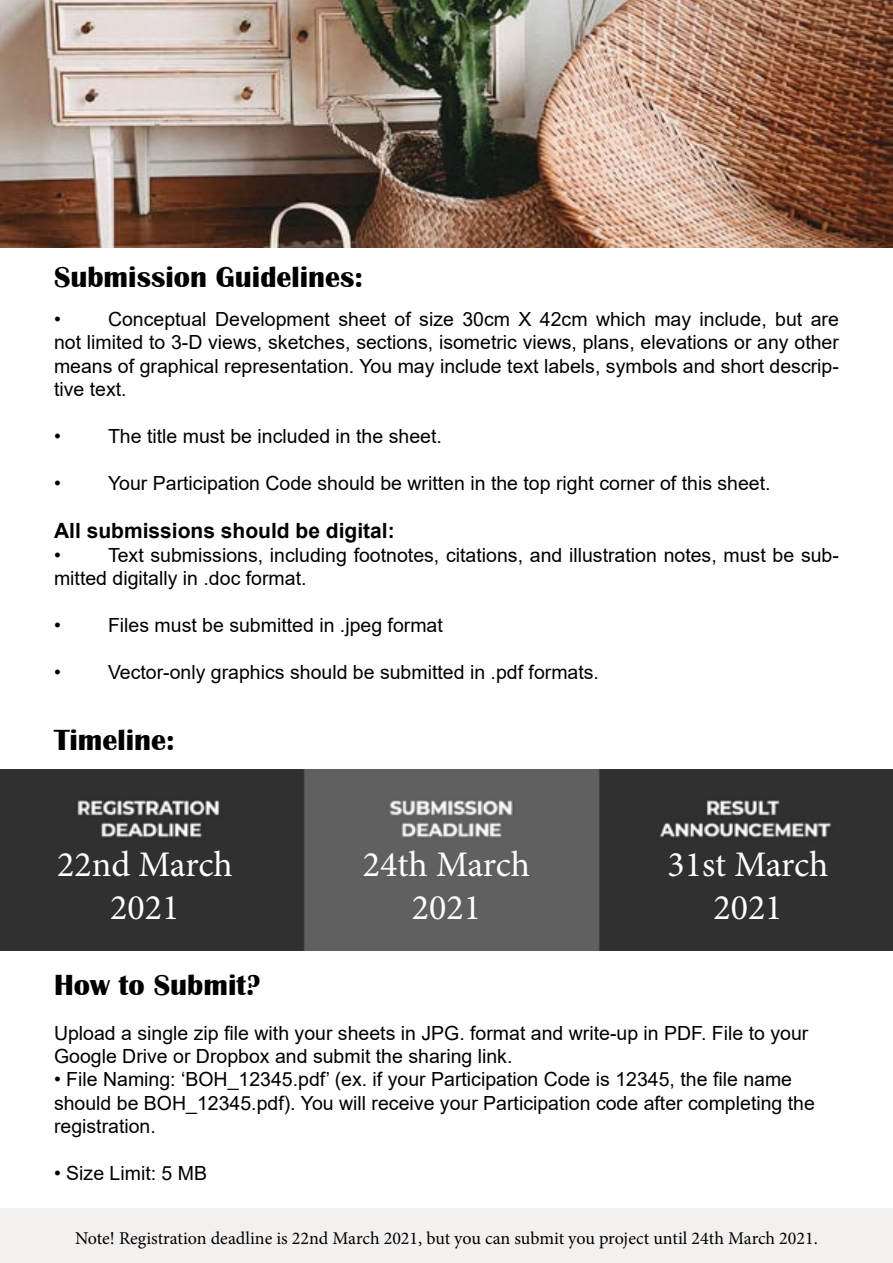
<style>
.page{position:relative;width:893px;height:1263px;background:#fff}
.page>*{position:absolute;margin:0;border:0;box-sizing:border-box;transform-origin:0 0}
.t1{font:36px/43.2px "Minion Pro";color:#fff;text-align:center}
.t2{font:700 30px "Britannic";color:#000}
.t3{font:700 21px "Arial";color:#000}
.t4{font:19.5px/23.4px "Arial";color:#000}
.t5{font:18px "Minion Pro";letter-spacing:-.005em;color:#000}
</style>
<div class="page">
<img style="left:0;top:0;width:893px;height:247px">
<img style="left:0;top:769px;width:893px;height:182px">
<div style="left:0;top:1209px;width:893px;height:54px;background:#f3f1f0"></div>
<h2 class="t2" style="left:54px;top:260px;width:310px">Submission Guidelines:</h2>
<p class="t4" style="left:54px;top:307px;width:786px;text-align:justify;text-indent:54px">Conceptual Development sheet of size 30cm X 42cm which may include, but are not limited to 3-D views, sketches, sections, isometric views, plans, elevations or any other means of graphical representation. You may include text labels, symbols and short descrip&shy;tive text.</p>
<p class="t4" style="left:54px;top:424px;width:8px">•</p>
<p class="t4" style="left:108px;top:424px;width:335px">The title must be included in the sheet.</p>
<p class="t4" style="left:54px;top:471px;width:8px">•</p>
<p class="t4" style="left:108px;top:471px;width:664px">Your Participation Code should be written in the top right corner of this sheet.</p>
<p class="t3" style="left:54px;top:516px;width:342px">All submissions should be digital:</p>
<p class="t4" style="left:54px;top:543px;width:8px">•</p>
<p class="t4" style="left:54px;top:307px;width:8px">•</p>
<p class="t4" style="left:54px;top:543px;width:786px;text-indent:54px">Text submissions, including footnotes, citations, and illustration notes, must be sub&shy;mitted digitally in .doc format.</p>
<p class="t4" style="left:54px;top:613px;width:8px">•</p>
<p class="t4" style="left:108px;top:613px;width:336px">Files must be submitted in .jpeg format</p>
<p class="t4" style="left:54px;top:660px;width:8px">•</p>
<p class="t4" style="left:108px;top:660px;width:492px">Vector-only graphics should be submitted in .pdf formats.</p>
<h2 class="t2" style="left:54px;top:723px;width:122px">Timeline:</h2>
<h1 class="t1" style="left:57px;top:843px;width:177px">22nd March<br>2021</h1>
<h1 class="t1" style="left:363px;top:843px;width:169px">24th March<br>2021</h1>
<h1 class="t1" style="left:668px;top:843px;width:162px">31st March<br>2021</h1>
<h2 class="t2" style="left:54px;top:968px;width:208px">How to Submit?</h2>
<p class="t4" style="left:54px;top:1021px;width:756px">Upload a single zip file with your sheets in JPG. format and write-up in PDF. File to your<br>Google Drive or Dropbox and submit the sharing link.</p>
<p class="t4" style="left:54px;top:1068px;width:762px">• File Naming: ‘BOH_12345.pdf’ (ex. if your Participation Code is 12345, the file name should be BOH_12345.pdf). You will receive your Participation code after completing the registration.</p>
<p class="t4" style="left:54px;top:1161px;width:155px">• Size Limit: 5 MB</p>
<p class="t5" style="left:75px;top:1226px;width:744px">Note! Registration deadline is 22nd March 2021, but you can submit you project until 24th March 2021.</p>
</div>
